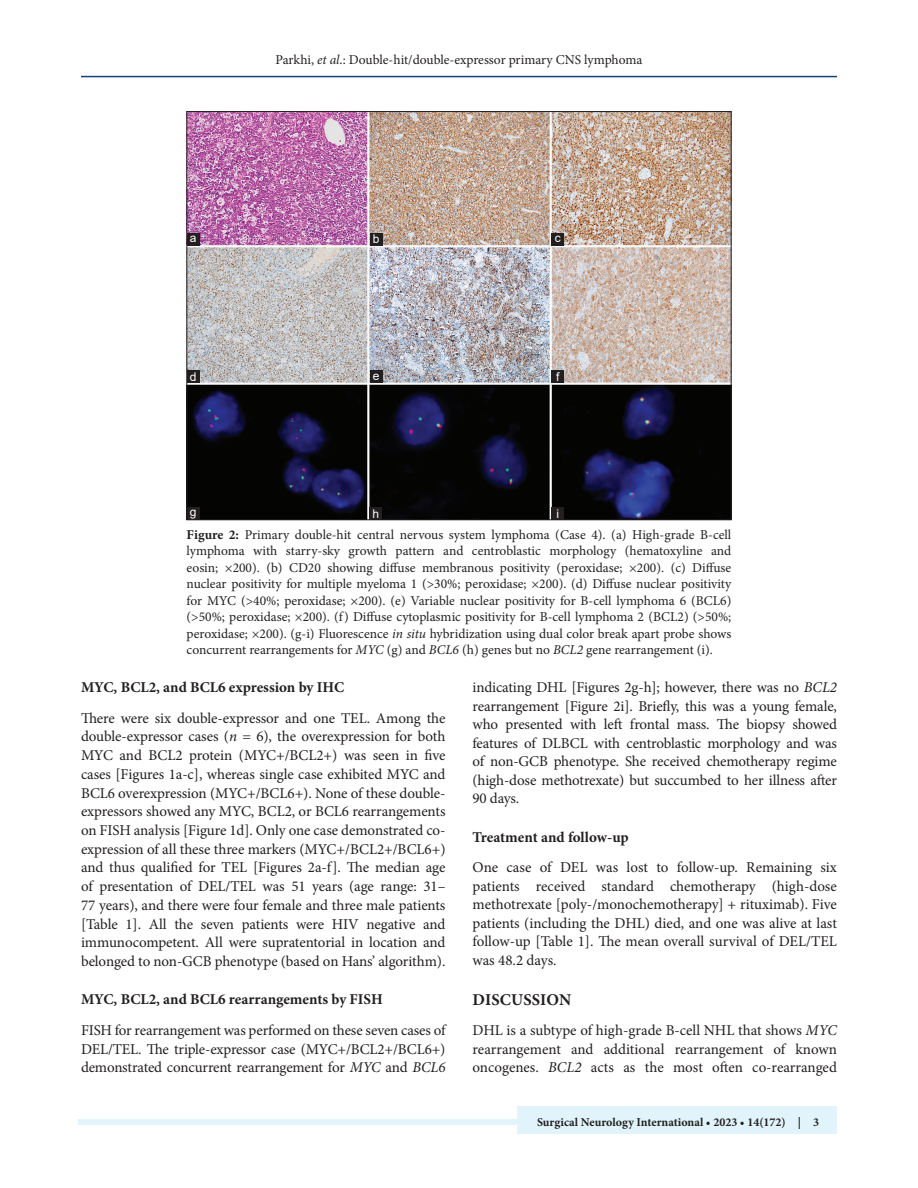
<style>
.page{position:relative;width:918px;height:1188px;background:#fff}
.page>*{position:absolute;margin:0;border:0;box-sizing:border-box;transform-origin:0 0}
.t1{font:700 16.5px "Minion Pro";letter-spacing:.01em;color:#231f20}
.TX{font:15px/18.8px "Minion Pro";letter-spacing:-.01em;color:#231f20;text-align:justify}
.t2{font:700 15px "Minion Pro";color:#231f20}
.FGC{font:13.5px/16.5px "Minion Pro";letter-spacing:-.005em;color:#231f20;text-align:justify}
.JF{font:700 12px "Minion Pro";color:#231f20}
.LABEL{font:12px "Arial";color:#fff}
.s1{font-style:italic}
.s2{font-weight:700}
</style>
<div class="page">
<hr style="left:81px;top:76px;width:756px;height:1px;background:#164077">
<div style="left:78px;top:1119px;width:756px;height:6px;background:#e1f4fc"></div>
<div style="left:518px;top:1106px;width:319px;height:28px;background:#e1f4fc"></div>
<img style="left:189px;top:113px;width:540px;height:405px">
<div style="left:187px;top:370px;width:13px;height:13px;background:#231f20"></div>
<div style="left:370px;top:507px;width:12px;height:13px;background:#231f20"></div>
<div style="left:552px;top:507px;width:12px;height:13px;background:#231f20"></div>
<div style="left:552px;top:233px;width:12px;height:12px;background:#231f20"></div>
<div style="left:187px;top:507px;width:13px;height:13px;background:#231f20"></div>
<div style="left:370px;top:233px;width:12px;height:12px;background:#231f20"></div>
<div style="left:552px;top:370px;width:12px;height:13px;background:#231f20"></div>
<div style="left:187px;top:233px;width:13px;height:12px;background:#231f20"></div>
<div style="left:370px;top:370px;width:12px;height:13px;background:#231f20"></div>
<p class="FGC" style="left:276px;top:51px;width:368px">Parkhi, <span class="s1">et al</span>.: Double-hit/double-expressor primary CNS lymphoma</p>
<p class="LABEL" style="left:190px;top:230px;width:8px">a</p>
<p class="LABEL" style="left:373px;top:231px;width:8px">b</p>
<p class="LABEL" style="left:555px;top:230px;width:7px">c</p>
<p class="LABEL" style="left:190px;top:368px;width:8px">d</p>
<p class="LABEL" style="left:373px;top:367px;width:8px">e</p>
<p class="LABEL" style="left:556px;top:368px;width:5px">f</p>
<p class="LABEL" style="left:190px;top:503px;width:8px">g</p>
<p class="LABEL" style="left:373px;top:505px;width:8px">h</p>
<p class="LABEL" style="left:557px;top:505px;width:4px">i</p>
<p class="FGC" style="left:187px;top:526px;width:546px"><span class="s2">Figure 2:</span> Primary double-hit central nervous system lymphoma (Case 4). (a) High-grade B-cell lymphoma with starry-sky growth pattern and centroblastic morphology (hematoxyline and eosin; ×200). (b) CD20 showing diffuse membranous positivity (peroxidase; ×200). (c) Diffuse nuclear positivity for multiple myeloma 1 (&gt;30%; peroxidase; ×200). (d) Diffuse nuclear positivity for MYC (&gt;40%; peroxidase; ×200). (e) Variable nuclear positivity for B-cell lymphoma 6 (BCL6) (&gt;50%; peroxidase; ×200). (f) Diffuse cytoplasmic positivity for B-cell lymphoma 2 (BCL2) (&gt;50%; peroxidase; ×200). (g-i) Fluorescence <span class="s1">in situ</span> hybridization using dual color break apart probe shows concurrent rearrangements for <span class="s1">MYC</span> (g) and <span class="s1">BCL6</span> (h) genes but no <span class="s1">BCL2</span> gene rearrangement (i).</p>
<h2 class="t2" style="left:81px;top:677px;width:265px">MYC, BCL2, and BCL6 expression by IHC</h2>
<p class="TX" style="left:81px;top:709px;width:366px">There were six double-expressor and one TEL. Among the double-expressor cases (<span class="s1">n</span> = 6), the overexpression for both MYC and BCL2 protein (MYC+/BCL2+) was seen in five cases [Figures 1a-c], whereas single case exhibited MYC and BCL6 overexpression (MYC+/BCL6+). None of these double&shy;expressors showed any MYC, BCL2, or BCL6 rearrangements on FISH analysis [Figure 1d]. Only one case demonstrated co&shy;expression of all these three markers (MYC+/BCL2+/BCL6+) and thus qualified for TEL [Figures 2a-f]. The median age of presentation of DEL/TEL was 51 years (age range: 31– 77 years), and there were four female and three male patients [Table 1]. All the seven patients were HIV negative and immunocompetent. All were supratentorial in location and belonged to non-GCB phenotype (based on Hans’ algorithm).</p>
<h2 class="t2" style="left:81px;top:989px;width:303px">MYC, BCL2, and BCL6 rearrangements by FISH</h2>
<p class="TX" style="left:81px;top:1021px;width:366px">FISH for rearrangement was performed on these seven cases of DEL/TEL. The triple-expressor case (MYC+/BCL2+/BCL6+) demonstrated concurrent rearrangement for <span class="s1">MYC</span> and <span class="s1">BCL6</span></p>
<p class="TX" style="left:472px;top:678px;width:366px">indicating DHL [Figures 2g-h]; however, there was no <span class="s1">BCL2 </span>rearrangement [Figure 2i]. Briefly, this was a young female, who presented with left frontal mass. The biopsy showed features of DLBCL with centroblastic morphology and was of non-GCB phenotype. She received chemotherapy regime (high-dose methotrexate) but succumbed to her illness after 90 days.</p>
<h2 class="t2" style="left:472px;top:826px;width:158px">Treatment and follow-up</h2>
<p class="TX" style="left:472px;top:858px;width:366px">One case of DEL was lost to follow-up. Remaining six patients received standard chemotherapy (high-dose methotrexate [poly-/monochemotherapy] + rituximab). Five patients (including the DHL) died, and one was alive at last follow-up [Table 1]. The mean overall survival of DEL/TEL was 48.2 days.</p>
<h1 class="t1" style="left:473px;top:988px;width:100px">DISCUSSION</h1>
<p class="TX" style="left:472px;top:1021px;width:366px">DHL is a subtype of high-grade B-cell NHL that shows <span class="s1">MYC </span>rearrangement and additional rearrangement of known oncogenes. <span class="s1">BCL2</span> acts as the most often co-rearranged</p>
<p class="JF" style="left:537px;top:1113px;width:284px">Surgical Neurology International • 2023 • 14(172) | 3</p>
</div>
